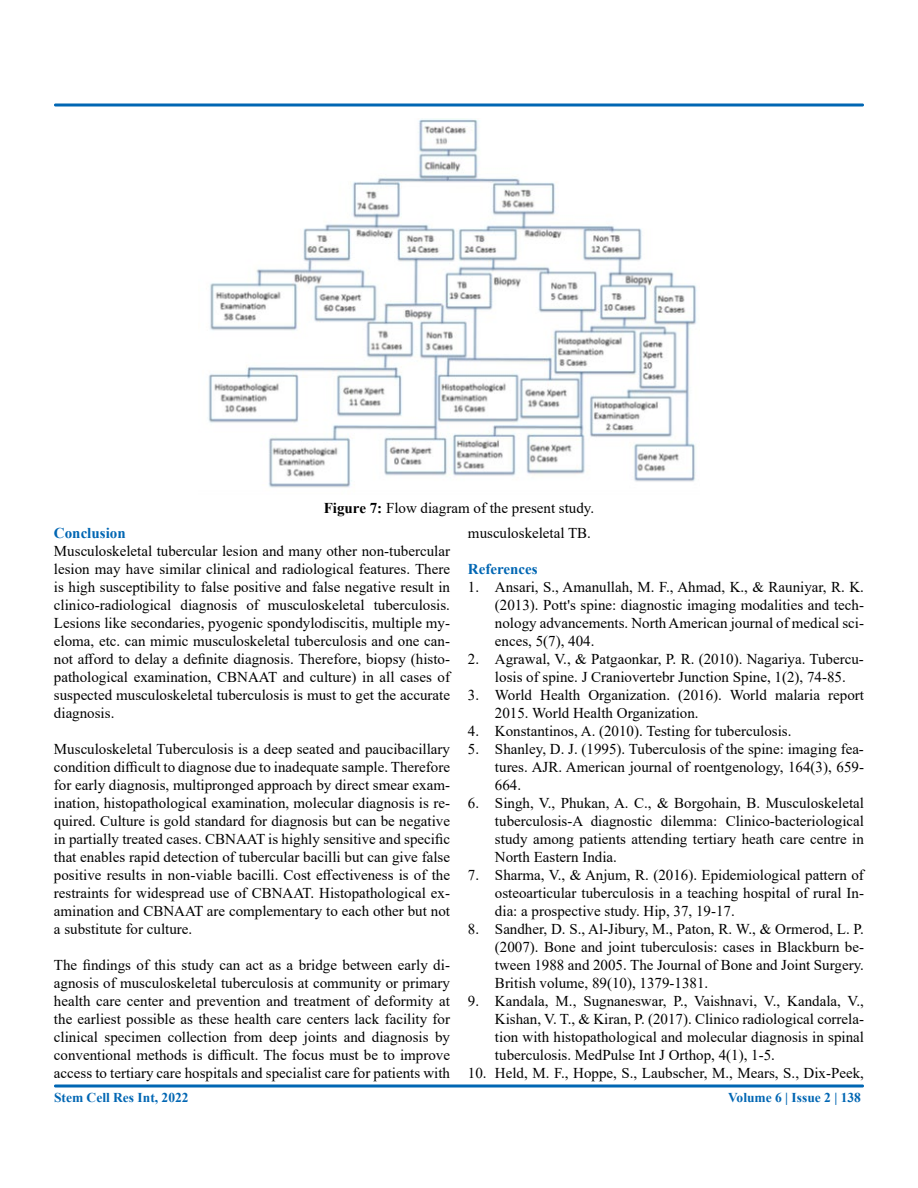
<style>
.page{position:relative;width:918px;height:1188px;background:#fff}
.page>*{position:absolute;margin:0;border:0;box-sizing:border-box;transform-origin:0 0}
.t1{font:15px/18px "Times New Roman";color:#000;text-align:justify}
.t2{font:700 15px "Times New Roman";color:#0066b3}
.t3{font:700 13.5px "Times New Roman";color:#0066b3}
.s1{font-weight:700}
</style>
<div class="page">
<div style="left:54px;top:104px;width:810px;height:2px;border:2px solid #0066b3"></div>
<div style="left:54px;top:1084px;width:810px;height:4px;border:2px solid #0066b3"></div>
<img style="left:208px;top:119px;width:489px;height:369px">
<p class="t1" style="left:324px;top:498px;width:272px"><span class="s1">Figure 7:</span> Flow diagram of the present study.</p>
<p class="t2" style="left:54px;top:522px;width:73px">Conclusion</p>
<p class="t1" style="left:54px;top:541px;width:398px">Musculoskeletal tubercular lesion and many other non-tubercular lesion may have similar clinical and radiological features. There is high susceptibility to false positive and false negative result in clinico-radiological diagnosis of musculoskeletal tuberculosis.<br>Lesions like secondaries, pyogenic spondylodiscitis, multiple my&shy;eloma, etc. can mimic musculoskeletal tuberculosis and one can&shy;not afford to delay a definite diagnosis. Therefore, biopsy (histo&shy;pathological examination, CBNAAT and culture) in all cases of suspected musculoskeletal tuberculosis is must to get the accurate diagnosis.</p>
<p class="t1" style="left:54px;top:739px;width:398px">Musculoskeletal Tuberculosis is a deep seated and paucibacillary condition difficult to diagnose due to inadequate sample. Therefore for early diagnosis, multipronged approach by direct smear exam&shy;ination, histopathological examination, molecular diagnosis is re&shy;quired. Culture is gold standard for diagnosis but can be negative in partially treated cases. CBNAAT is highly sensitive and specific that enables rapid detection of tubercular bacilli but can give false positive results in non-viable bacilli. Cost effectiveness is of the restraints for widespread use of CBNAAT. Histopathological ex&shy;amination and CBNAAT are complementary to each other but not a substitute for culture.</p>
<p class="t1" style="left:54px;top:955px;width:398px">The findings of this study can act as a bridge between early di&shy;agnosis of musculoskeletal tuberculosis at community or primary health care center and prevention and treatment of deformity at the earliest possible as these health care centers lack facility for clinical specimen collection from deep joints and diagnosis by conventional methods is difficult. The focus must be to improve access to tertiary care hospitals and specialist care for patients with</p>
<p class="t1" style="left:468px;top:523px;width:125px">musculoskeletal TB.</p>
<p class="t2" style="left:468px;top:558px;width:71px">References</p>
<p class="t1" style="left:495px;top:577px;width:371px;text-indent:-27px">1. Ansari, S., Amanullah, M. F., Ahmad, K., &amp; Rauniyar, R. K. (2013). Pott's spine: diagnostic imaging modalities and tech&shy;nology advancements. North American journal of medical sci&shy;ences, 5(7), 404.</p>
<p class="t1" style="left:468px;top:649px;width:397px;text-align:center">2. Agrawal, V., &amp; Patgaonkar, P. R. (2010). Nagariya. Tubercu&shy;losis of spine. J Craniovertebr Junction Spine, 1(2), 74-85.</p>
<p class="t1" style="left:495px;top:685px;width:371px;text-indent:-27px">3. World Health Organization. (2016). World malaria report<br>2015. World Health Organization.</p>
<p class="t1" style="left:468px;top:721px;width:325px">4. Konstantinos, A. (2010). Testing for tuberculosis.</p>
<p class="t1" style="left:495px;top:739px;width:370px;text-indent:-27px">5. Shanley, D. J. (1995). Tuberculosis of the spine: imaging fea&shy;tures. AJR. American journal of roentgenology, 164(3), 659- 664.</p>
<p class="t1" style="left:495px;top:793px;width:371px;text-indent:-27px">6. Singh, V., Phukan, A. C., &amp; Borgohain, B. Musculoskeletal tuberculosis-A diagnostic dilemma: Clinico-bacteriological study among patients attending tertiary heath care centre in North Eastern India.</p>
<p class="t1" style="left:495px;top:865px;width:371px;text-indent:-27px">7. Sharma, V., &amp; Anjum, R. (2016). Epidemiological pattern of osteoarticular tuberculosis in a teaching hospital of rural In&shy;dia: a prospective study. Hip, 37, 19-17.</p>
<p class="t1" style="left:495px;top:919px;width:371px;text-indent:-27px">8. Sandher, D. S., Al-Jibury, M., Paton, R. W., &amp; Ormerod, L. P. (2007). Bone and joint tuberculosis: cases in Blackburn be&shy;tween 1988 and 2005. The Journal of Bone and Joint Surgery.<br>British volume, 89(10), 1379-1381.</p>
<p class="t1" style="left:495px;top:991px;width:371px;text-indent:-27px">9. Kandala, M., Sugnaneswar, P., Vaishnavi, V., Kandala, V., Kishan, V. T., &amp; Kiran, P. (2017). Clinico radiological correla&shy;tion with histopathological and molecular diagnosis in spinal tuberculosis. MedPulse Int J Orthop, 4(1), 1-5.</p>
<p class="t1" style="left:468px;top:1063px;width:398px">10. Held, M. F., Hoppe, S., Laubscher, M., Mears, S., Dix-Peek,</p>
<p class="t3" style="left:54px;top:1087px;width:136px">Stem Cell Res Int, 2022</p>
<p class="t3" style="left:728px;top:1087px;width:134px">Volume 6 | Issue 2 | 138</p>
</div>
